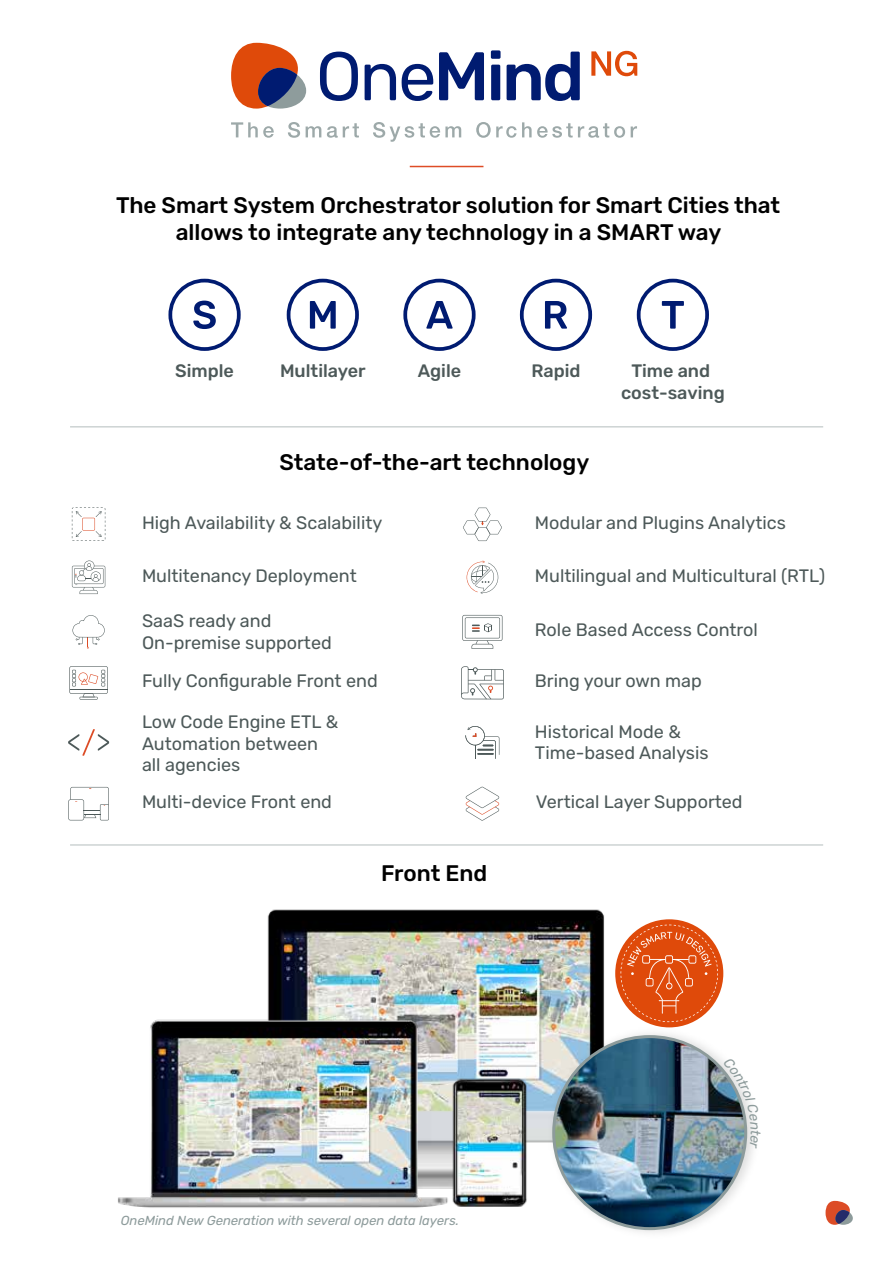
<style>
.page{position:relative;width:893px;height:1263px;background:#fff}
.page>*{position:absolute;margin:0;border:0;box-sizing:border-box;transform-origin:0 0}
.t1{font:500 22.5px/27px "Rubik";color:#000;text-align:center}
.t2{font:18px/21.6px "Rubik";color:#4d5959}
.t3{font:500 18px/21.6px "Rubik";color:#4d5959;text-align:center}
.t4{font:italic 13.8px "Rubik";color:#8d9b9b}
.t5{font:italic 13.05px "Rubik";color:#8d9b9b}
</style>
<div class="page">
<img style="left:267px;top:909px;width:456px;height:234px">
<svg style="left:231px;top:122px;width:43px;height:16px"></svg>
<svg style="left:288px;top:122px;width:12px;height:16px"></svg>
<svg style="left:306px;top:126px;width:15px;height:11px"></svg>
<svg style="left:327px;top:123px;width:32px;height:15px"></svg>
<svg style="left:373px;top:122px;width:88px;height:20px"></svg>
<svg style="left:476px;top:122px;width:149px;height:16px"></svg>
<svg style="left:631px;top:126px;width:6px;height:11px"></svg>
<svg style="left:231px;top:43px;width:75px;height:66px"></svg>
<svg style="left:591px;top:51px;width:46px;height:25px"></svg>
<svg style="left:320px;top:52px;width:38px;height:49px"></svg>
<svg style="left:365px;top:64px;width:31px;height:36px"></svg>
<svg style="left:402px;top:64px;width:31px;height:37px"></svg>
<svg style="left:439px;top:52px;width:45px;height:48px"></svg>
<svg style="left:491px;top:50px;width:10px;height:50px"></svg>
<svg style="left:507px;top:52px;width:73px;height:49px"></svg>
<img style="left:543px;top:1021px;width:211px;height:212px">
<svg style="left:582px;top:1200px;width:132px;height:16px"></svg>
<img style="left:554px;top:1036px;width:192px;height:192px;border-radius:96px">
<svg style="left:72px;top:507px;width:33px;height:34px"></svg>
<svg style="left:72px;top:560px;width:33px;height:34px"></svg>
<svg style="left:72px;top:615px;width:33px;height:34px"></svg>
<hr style="left:80px;top:697px;width:18px;height:3px;background:#4d5959">
<svg style="left:69px;top:666px;width:39px;height:33px"></svg>
<svg style="left:68px;top:729px;width:41px;height:27px"></svg>
<svg style="left:68px;top:787px;width:41px;height:33px"></svg>
<svg style="left:463px;top:508px;width:39px;height:33px"></svg>
<svg style="left:467px;top:560px;width:31px;height:34px"></svg>
<svg style="left:462px;top:615px;width:40px;height:34px"></svg>
<svg style="left:461px;top:666px;width:43px;height:33px"></svg>
<svg style="left:465px;top:726px;width:34px;height:33px"></svg>
<svg style="left:466px;top:787px;width:33px;height:34px"></svg>
<svg style="left:825px;top:1201px;width:28px;height:24px"></svg>
<hr style="left:70px;top:844px;width:753px;height:2px;background:#8d9b9b">
<hr style="left:70px;top:426px;width:753px;height:2px;background:#8d9b9b">
<hr style="left:410px;top:166px;width:73px;height:1px;background:#de4c26">
<svg style="left:168px;top:279px;width:73px;height:72px"></svg>
<svg style="left:287px;top:279px;width:72px;height:72px"></svg>
<svg style="left:403px;top:279px;width:73px;height:72px"></svg>
<svg style="left:520px;top:279px;width:72px;height:72px"></svg>
<svg style="left:637px;top:279px;width:72px;height:72px"></svg>
<div style="left:615px;top:919px;width:108px;height:108px;background:#df4a0a;border-radius:50%"></div>
<svg style="left:620px;top:925px;width:98px;height:97px"></svg>
<img style="left:456px;top:1073px;width:75px;height:134px">
<img style="left:118px;top:1002px;width:338px;height:206px">
<svg style="left:723px;top:1057px;width:31px;height:72px"></svg>
<svg style="left:750px;top:1135px;width:4px;height:14px"></svg>
<p class="t1" style="left:116px;top:192px;width:666px">The Smart System Orchestrator solution for Smart Cities that allows to integrate any technology in a SMART way</p>
<p class="t3" style="left:175px;top:360px;width:60px">Simple</p>
<p class="t3" style="left:280px;top:360px;width:87px">Multilayer</p>
<p class="t3" style="left:418px;top:360px;width:45px">Agile</p>
<p class="t3" style="left:531px;top:360px;width:51px">Rapid</p>
<p class="t3" style="left:621px;top:360px;width:105px">Time and cost-saving</p>
<p class="t1" style="left:279px;top:449px;width:311px">State-of-the-art technology</p>
<p class="t2" style="left:142px;top:512px;width:242px">High Availability &amp; Scalability</p>
<p class="t2" style="left:142px;top:565px;width:216px">Multitenancy Deployment</p>
<p class="t2" style="left:142px;top:610px;width:191px">SaaS ready and<br>On-premise supported</p>
<p class="t2" style="left:142px;top:671px;width:237px">Fully Configurable Front end</p>
<p class="t2" style="left:142px;top:712px;width:198px">Low Code Engine ETL &amp;<br>Automation between all agencies</p>
<p class="t2" style="left:142px;top:792px;width:192px">Multi-device Front end</p>
<p class="t1" style="left:381px;top:861px;width:108px">Front End</p>
<p class="t2" style="left:535px;top:512px;width:252px">Modular and Plugins Analytics</p>
<p class="t2" style="left:535px;top:565px;width:292px">Multilingual and Multicultural (RTL)</p>
<p class="t2" style="left:535px;top:620px;width:224px">Role Based Access Control</p>
<p class="t2" style="left:535px;top:671px;width:168px">Bring your own map</p>
<p class="t2" style="left:535px;top:721px;width:175px">Historical Mode &amp;<br>Time-based Analysis</p>
<p class="t2" style="left:536px;top:792px;width:208px">Vertical Layer Supported</p>
<p class="t5" style="left:121px;top:1214px;width:340px">OneMind New Generation with several open data layers.</p>
<p class="t4" style="left:763px;top:1129px;width:7px;rotate:90deg">t</p>
</div>
